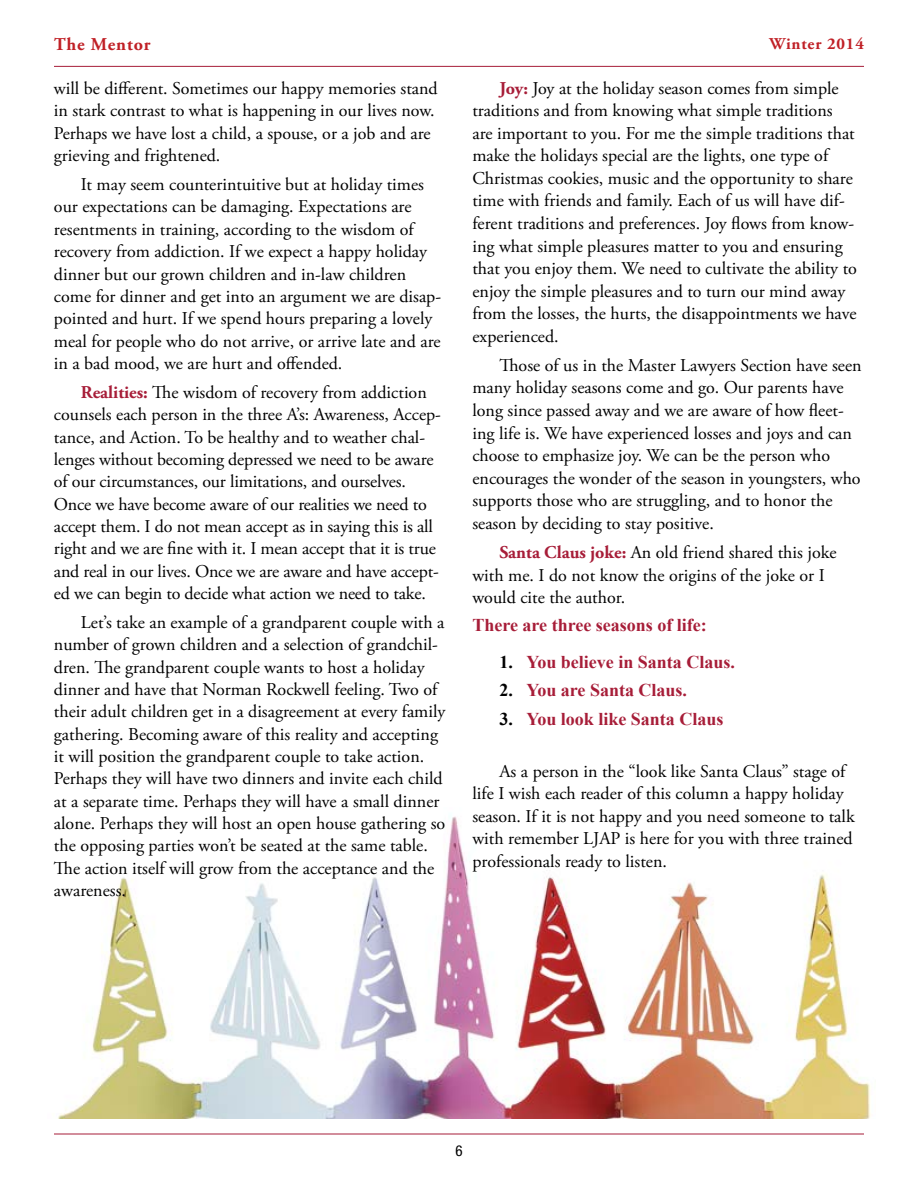
<style>
.page{position:relative;width:918px;height:1188px;background:#fff}
.page>*{position:absolute;margin:0;border:0;box-sizing:border-box;transform-origin:0 0}
.t1{font:18px/22.4px "Adobe Garamond Pro";color:#000}
.t2{font:700 18px "Times New Roman";color:#a71d38}
.t3{font:700 18px "Adobe Garamond Pro";letter-spacing:.05em;color:#c02026}
.t4{font:700 16.5px "Adobe Garamond Pro";letter-spacing:.05em;color:#c02026}
.t5{font:condensed 15px "Helvetica Neue LT Std";color:#000}
.s1{font-weight:700;color:#a71d38}
.s2{color:#000}
</style>
<div class="page">
<hr style="left:54px;top:1134px;width:810px;height:1px;background:#a71d38">
<hr style="left:54px;top:66px;width:810px;height:1px;background:#a71d38">
<img style="left:58px;top:816px;width:813px;height:302px">
<p class="t3" style="left:54px;top:34px;width:98px">The Mentor</p>
<p class="t4" style="left:770px;top:34px;width:96px">Winter 2014</p>
<p class="t1" style="left:54px;top:78px;width:385px">will be different. Sometimes our happy memories stand in stark contrast to what is happening in our lives now.<br>Perhaps we have lost a child, a spouse, or a job and are grieving and frightened.</p>
<p class="t1" style="left:54px;top:174px;width:389px;text-indent:27px">It may seem counterintuitive but at holiday times our expectations can be damaging. Expectations are resentments in training, according to the wisdom of recovery from addiction. If we expect a happy holiday dinner but our grown children and in-law children come for dinner and get into an argument we are disap&shy;pointed and hurt. If we spend hours preparing a lovely meal for people who do not arrive, or arrive late and are in a bad mood, we are hurt and offended.</p>
<p class="t1" style="left:54px;top:382px;width:389px;text-indent:27px"><span class="s1">Realities:</span> The wisdom of recovery from addiction counsels each person in the three A’s: Awareness, Accep&shy;tance, and Action. To be healthy and to weather chal&shy;lenges without becoming depressed we need to be aware of our circumstances, our limitations, and ourselves.<br>Once we have become aware of our realities we need to accept them. I do not mean accept as in saying this is all right and we are fine with it. I mean accept that it is true and real in our lives. Once we are aware and have accept&shy;ed we can begin to decide what action we need to take.</p>
<p class="t1" style="left:54px;top:612px;width:393px;text-indent:27px">Let’s take an example of a grandparent couple with a number of grown children and a selection of grandchil&shy;dren. The grandparent couple wants to host a holiday dinner and have that Norman Rockwell feeling. Two of their adult children get in a disagreement at every family gathering. Becoming aware of this reality and accepting it will position the grandparent couple to take action.<br>Perhaps they will have two dinners and invite each child at a separate time. Perhaps they will have a small dinner alone. Perhaps they will host an open house gathering so the opposing parties won’t be seated at the same table.<br>The action itself will grow from the acceptance and the awareness.</p>
<p class="t1" style="left:472px;top:77px;width:386px;text-indent:27px"><span class="s1">Joy:</span> Joy at the holiday season comes from simple traditions and from knowing what simple traditions are important to you. For me the simple traditions that make the holidays special are the lights, one type of Christmas cookies, music and the opportunity to share time with friends and family. Each of us will have dif&shy;ferent traditions and preferences. Joy flows from know&shy;ing what simple pleasures matter to you and ensuring that you enjoy them. We need to cultivate the ability to enjoy the simple pleasures and to turn our mind away from the losses, the hurts, the disappointments we have experienced.</p>
<p class="t1" style="left:472px;top:355px;width:391px;text-indent:27px">Those of us in the Master Lawyers Section have seen many holiday seasons come and go. Our parents have long since passed away and we are aware of how fleet&shy;ing life is. We have experienced losses and joys and can choose to emphasize joy. We can be the person who encourages the wonder of the season in youngsters, who supports those who are struggling, and to honor the season by deciding to stay positive.</p>
<p class="t1" style="left:472px;top:542px;width:366px;text-indent:27px"><span class="s1">Santa Claus joke:</span> An old friend shared this joke with me. I do not know the origins of the joke or I would cite the author.</p>
<p class="t2" style="left:472px;top:613px;width:236px">There are three seasons of life:</p>
<p class="t2" style="left:499px;top:650px;width:237px"><span class="s2">1.</span> You believe in Santa Claus.</p>
<p class="t2" style="left:499px;top:678px;width:189px"><span class="s2">2.</span> You are Santa Claus.</p>
<p class="t2" style="left:499px;top:706px;width:226px"><span class="s2">3.</span> You look like Santa Claus</p>
<p class="t1" style="left:472px;top:760px;width:384px;text-indent:27px">As a person in the “look like Santa Claus” stage of life I wish each reader of this column a happy holiday season. If it is not happy and you need someone to talk with remember LJAP is here for you with three trained professionals ready to listen.</p>
<p class="t5" style="left:455px;top:1142px;width:9px">6</p>
</div>
